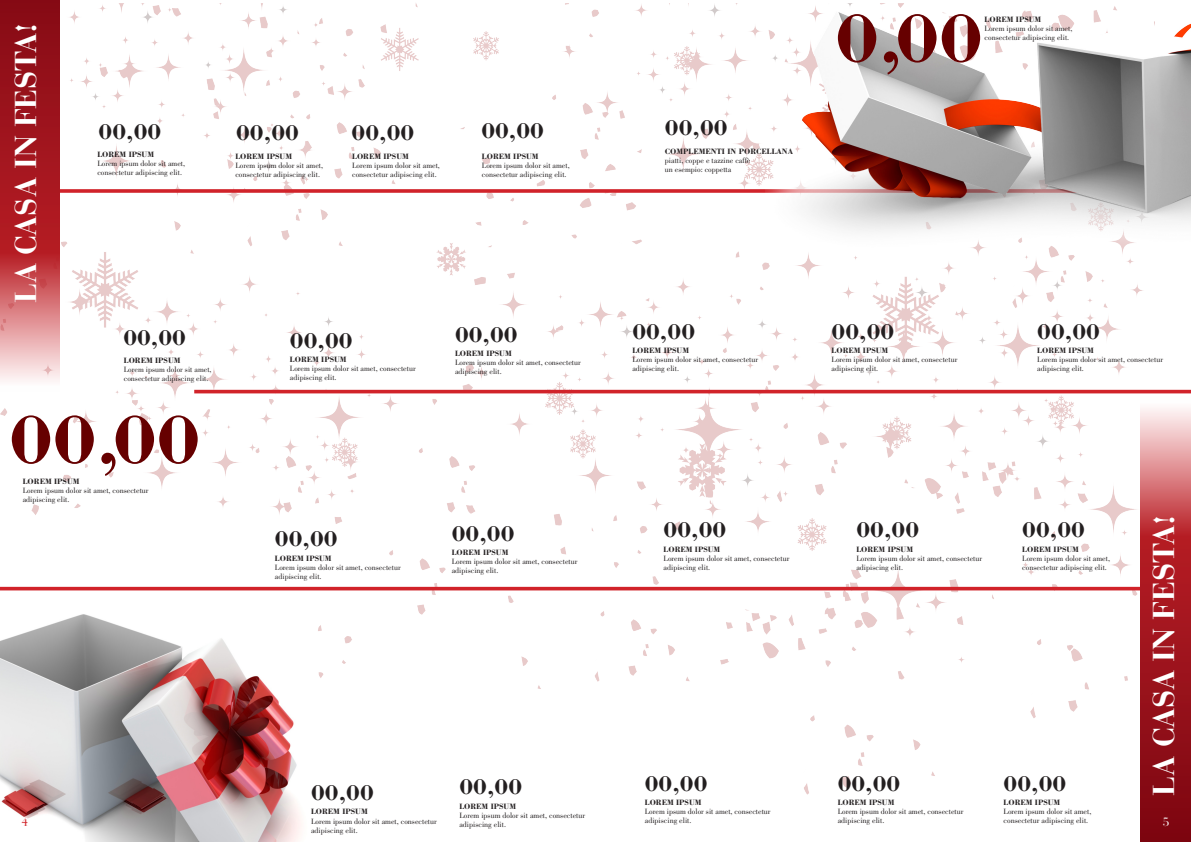
<style>
.page{position:relative;width:1191px;height:842px;background:#fff}
.page>*{position:absolute;margin:0;border:0;box-sizing:border-box;transform-origin:0 0}
.t1{font:700 71.4px "Bodoni Std";color:#600}
.t2{font:700 30px "Bauer Bodoni Std";color:#fff}
.t3{font:700 22.6px "Bodoni Std";color:#231f20}
.t4{font:12px "Bauer Bodoni Std";color:#d1232a}
.t5{font:12px "Bauer Bodoni Std";color:#fff}
.t6{font:8px/9px "Bodoni Std";color:#231f20}
.t7{font:700 8px "Bodoni Std";color:#231f20}
</style>
<div class="page">
<img style="left:0;top:0;width:1154px;height:794px">
<svg style="left:59px;top:189px;width:706px;height:4px;background:#d4373d"></svg>
<hr style="left:194px;top:390px;width:997px;height:3px;background:#d1232a">
<hr style="left:0;top:587px;width:1140px;height:3px;background:#d1232a">
<img style="left:0;top:605px;width:332px;height:237px">
<svg style="left:1140px;top:397px;width:51px;height:445px;background:#ae3941"></svg>
<svg style="left:0;top:0;width:59px;height:391px;background:#b43f46"></svg>
<img style="left:765px;top:12px;width:426px;height:255px">
<p class="t2" style="left:8px;top:303px;width:282px;rotate:-90deg">LA CASA IN FESTA!</p>
<p class="t3" style="left:99px;top:117px;width:64px">00,00</p>
<p class="t7" style="left:97px;top:149px;width:58px">LOREM IPSUM</p>
<p class="t6" style="left:97px;top:159px;width:89px">Lorem ipsum dolor sit amet, consectetur adipiscing elit.</p>
<p class="t3" style="left:236px;top:118px;width:64px">00,00</p>
<p class="t3" style="left:351px;top:118px;width:64px">00,00</p>
<p class="t3" style="left:481px;top:117px;width:64px">00,00</p>
<p class="t7" style="left:352px;top:151px;width:58px">LOREM IPSUM</p>
<p class="t6" style="left:352px;top:161px;width:89px">Lorem ipsum dolor sit amet, consectetur adipiscing elit.</p>
<p class="t7" style="left:482px;top:151px;width:58px">LOREM IPSUM</p>
<p class="t6" style="left:482px;top:161px;width:89px">Lorem ipsum dolor sit amet, consectetur adipiscing elit.</p>
<p class="t7" style="left:235px;top:152px;width:58px">LOREM IPSUM</p>
<p class="t6" style="left:235px;top:161px;width:89px">Lorem ipsum dolor sit amet, consectetur adipiscing elit.</p>
<p class="t3" style="left:665px;top:113px;width:64px">00,00</p>
<p class="t7" style="left:665px;top:146px;width:130px">COMPLEMENTI IN PORCELLANA</p>
<p class="t6" style="left:665px;top:156px;width:87px">piatti, coppe e tazzine caffè</p>
<p class="t6" style="left:665px;top:165px;width:68px">un esempio: coppetta</p>
<p class="t1" style="left:835px;top:-7px;width:149px">0,00</p>
<p class="t7" style="left:984px;top:14px;width:58px">LOREM IPSUM</p>
<p class="t6" style="left:984px;top:24px;width:89px">Lorem ipsum dolor sit amet,</p>
<p class="t6" style="left:984px;top:33px;width:86px">consectetur adipiscing elit.</p>
<p class="t3" style="left:123px;top:323px;width:64px">00,00</p>
<p class="t7" style="left:124px;top:355px;width:58px">LOREM IPSUM</p>
<p class="t6" style="left:124px;top:365px;width:89px">Lorem ipsum dolor sit amet, consectetur adipiscing elit.</p>
<p class="t1" style="left:9px;top:395px;width:193px">00,00</p>
<p class="t7" style="left:23px;top:477px;width:58px">LOREM IPSUM</p>
<p class="t6" style="left:23px;top:486px;width:127px">Lorem ipsum dolor sit amet, consectetur adipiscing elit.</p>
<p class="t3" style="left:290px;top:326px;width:64px">00,00</p>
<p class="t7" style="left:290px;top:354px;width:58px">LOREM IPSUM</p>
<p class="t6" style="left:290px;top:364px;width:127px">Lorem ipsum dolor sit amet, consectetur adipiscing elit.</p>
<p class="t3" style="left:455px;top:320px;width:64px">00,00</p>
<p class="t7" style="left:455px;top:348px;width:58px">LOREM IPSUM</p>
<p class="t6" style="left:455px;top:358px;width:127px">Lorem ipsum dolor sit amet, consectetur adipiscing elit.</p>
<p class="t3" style="left:632px;top:317px;width:64px">00,00</p>
<p class="t7" style="left:632px;top:345px;width:58px">LOREM IPSUM</p>
<p class="t6" style="left:632px;top:355px;width:127px">Lorem ipsum dolor sit amet, consectetur adipiscing elit.</p>
<p class="t3" style="left:831px;top:317px;width:64px">00,00</p>
<p class="t7" style="left:831px;top:345px;width:58px">LOREM IPSUM</p>
<p class="t6" style="left:831px;top:355px;width:127px">Lorem ipsum dolor sit amet, consectetur adipiscing elit.</p>
<p class="t3" style="left:1037px;top:317px;width:64px">00,00</p>
<p class="t7" style="left:1037px;top:345px;width:58px">LOREM IPSUM</p>
<p class="t6" style="left:1037px;top:355px;width:127px">Lorem ipsum dolor sit amet, consectetur adipiscing elit.</p>
<p class="t2" style="left:1145px;top:796px;width:282px;rotate:-90deg">LA CASA IN FESTA!</p>
<p class="t3" style="left:663px;top:516px;width:64px">00,00</p>
<p class="t3" style="left:856px;top:516px;width:64px">00,00</p>
<p class="t3" style="left:1022px;top:516px;width:64px">00,00</p>
<p class="t3" style="left:452px;top:519px;width:64px">00,00</p>
<p class="t3" style="left:275px;top:525px;width:64px">00,00</p>
<p class="t7" style="left:856px;top:544px;width:58px">LOREM IPSUM</p>
<p class="t6" style="left:856px;top:554px;width:127px">Lorem ipsum dolor sit amet, consectetur adipiscing elit.</p>
<p class="t7" style="left:1022px;top:544px;width:58px">LOREM IPSUM</p>
<p class="t6" style="left:1022px;top:554px;width:89px">Lorem ipsum dolor sit amet,</p>
<p class="t6" style="left:1022px;top:563px;width:86px">consectetur adipiscing elit.</p>
<p class="t7" style="left:663px;top:544px;width:58px">LOREM IPSUM</p>
<p class="t6" style="left:663px;top:554px;width:127px">Lorem ipsum dolor sit amet, consectetur adipiscing elit.</p>
<p class="t7" style="left:452px;top:547px;width:58px">LOREM IPSUM</p>
<p class="t6" style="left:452px;top:557px;width:127px">Lorem ipsum dolor sit amet, consectetur adipiscing elit.</p>
<p class="t7" style="left:275px;top:553px;width:58px">LOREM IPSUM</p>
<p class="t6" style="left:275px;top:563px;width:127px">Lorem ipsum dolor sit amet, consectetur adipiscing elit.</p>
<p class="t3" style="left:645px;top:769px;width:64px">00,00</p>
<p class="t3" style="left:837px;top:769px;width:64px">00,00</p>
<p class="t3" style="left:1003px;top:769px;width:64px">00,00</p>
<p class="t3" style="left:459px;top:773px;width:64px">00,00</p>
<p class="t3" style="left:311px;top:778px;width:64px">00,00</p>
<p class="t7" style="left:837px;top:798px;width:58px">LOREM IPSUM</p>
<p class="t6" style="left:837px;top:807px;width:127px">Lorem ipsum dolor sit amet, consectetur adipiscing elit.</p>
<p class="t7" style="left:1003px;top:798px;width:58px">LOREM IPSUM</p>
<p class="t6" style="left:1003px;top:807px;width:89px">Lorem ipsum dolor sit amet,</p>
<p class="t6" style="left:1003px;top:816px;width:86px">consectetur adipiscing elit.</p>
<p class="t7" style="left:645px;top:798px;width:58px">LOREM IPSUM</p>
<p class="t6" style="left:645px;top:807px;width:127px">Lorem ipsum dolor sit amet, consectetur adipiscing elit.</p>
<p class="t7" style="left:459px;top:801px;width:58px">LOREM IPSUM</p>
<p class="t6" style="left:459px;top:811px;width:127px">Lorem ipsum dolor sit amet, consectetur adipiscing elit.</p>
<p class="t7" style="left:311px;top:807px;width:58px">LOREM IPSUM</p>
<p class="t6" style="left:311px;top:816px;width:127px">Lorem ipsum dolor sit amet, consectetur adipiscing elit.</p>
<h3 class="t4" style="left:21px;top:814px;width:8px">4</h3>
<h3 class="t5" style="left:1162px;top:814px;width:8px">5</h3>
</div>
